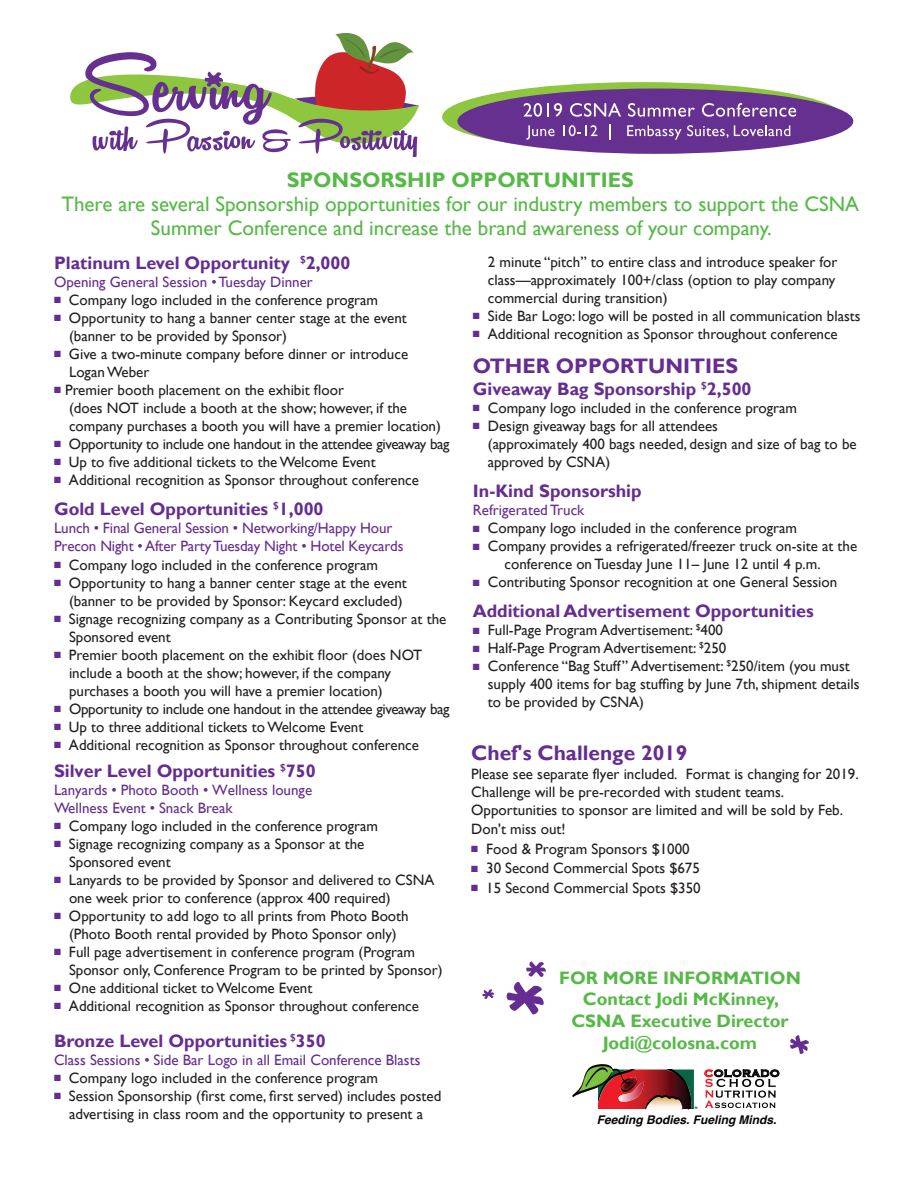
<style>
.page{position:relative;width:918px;height:1188px;background:#fff}
.page>*{position:absolute;margin:0;border:0;box-sizing:border-box;transform-origin:0 0}
.t1{font:90px "Remachine Script Personal Use Only";color:#652d91;scale:1.06 1}
.t2{font:21px/24px "Gill Sans";color:#56b947;text-align:center}
.t3{font:700 21px "Gill Sans";color:#652d91}
.t4{font:700 21px "Gill Sans";color:#56b947}
.t5{font:700 18px "Gill Sans";color:#652d91}
.t6{font:700 18px "Gill Sans";color:#56b947}
.t7{font:15px/18px "Gill Sans";color:#231f20}
.t8{font:15px/18px "Gill Sans";color:#652d91}
.t9{font:15px "Gill Sans";letter-spacing:-.02em;color:#231f20}
.t10{font:13.05px "Copperplate Gothic Std 31 BC";color:#040503}
.t11{font:italic 700 12px "Helvetica";color:#040503}
.s1{color:#652d91}
.s2{color:#ee1b2b}
</style>
<div class="page">
<svg style="left:442px;top:82px;width:400px;height:70px;background:#8fbf49"></svg>
<div style="left:457px;top:89px;width:396px;height:65px;background:#663091;border-radius:50%"></div>
<svg style="left:524px;top:103px;width:38px;height:14px"></svg>
<svg style="left:570px;top:103px;width:51px;height:14px"></svg>
<svg style="left:628px;top:103px;width:67px;height:14px"></svg>
<svg style="left:702px;top:103px;width:94px;height:14px"></svg>
<svg style="left:526px;top:125px;width:29px;height:15px"></svg>
<svg style="left:563px;top:125px;width:34px;height:11px"></svg>
<svg style="left:609px;top:124px;width:1px;height:16px"></svg>
<svg style="left:627px;top:125px;width:163px;height:15px"></svg>
<svg style="left:70px;top:33px;width:350px;height:124px"></svg>
<svg style="left:572px;top:1064px;width:126px;height:45px"></svg>
<svg style="left:705px;top:1070px;width:74px;height:38px"></svg>
<p class="t4" style="left:287px;top:168px;width:349px">SPONSORSHIP OPPORTUNITIES</p>
<p class="t2" style="left:61px;top:193px;width:799px">There are several Sponsorship opportunities for our industry members to support the CSNA<br>Summer Conference and increase the brand awareness of your company.</p>
<p class="t5" style="left:54px;top:252px;width:298px">Platinum Level Opportunity <sup>$</sup>2,000</p>
<p class="t8" style="left:54px;top:273px;width:260px">Opening General Session • Tuesday Dinner</p>
<p class="t7" style="left:54px;top:291px;width:326px"><span class="s1">■</span> Company logo included in the conference program</p>
<p class="t7" style="left:54px;top:309px;width:354px"><span class="s1">■</span> Opportunity to hang a banner center stage at the event</p>
<p class="t7" style="left:69px;top:327px;width:220px">(banner to be provided by Sponsor)</p>
<p class="t7" style="left:54px;top:345px;width:356px"><span class="s1">■</span> Give a two-minute company before dinner or introduce</p>
<p class="t7" style="left:69px;top:363px;width:82px">Logan Weber</p>
<p class="t7" style="left:54px;top:381px;width:291px"><span class="s1">■</span> Premier booth placement on the exhibit floor</p>
<p class="t7" style="left:69px;top:399px;width:373px">(does NOT include a booth at the show; however, if the company purchases a booth you will have a premier location)</p>
<p class="t9" style="left:54px;top:435px;width:397px"><span class="s1">■</span> Opportunity to include one handout in the attendee giveaway bag</p>
<p class="t7" style="left:54px;top:453px;width:323px"><span class="s1">■</span> Up to five additional tickets to the Welcome Event</p>
<p class="t7" style="left:54px;top:471px;width:366px"><span class="s1">■</span> Additional recognition as Sponsor throughout conference</p>
<p class="t5" style="left:54px;top:499px;width:271px">Gold Level Opportunities <sup>$</sup>1,000</p>
<p class="t8" style="left:54px;top:520px;width:351px">Lunch • Final General Session • Networking/Happy Hour<br>Precon Night • After Party Tuesday Night • Hotel Keycards</p>
<p class="t7" style="left:54px;top:556px;width:326px"><span class="s1">■</span> Company logo included in the conference program</p>
<p class="t7" style="left:54px;top:574px;width:354px"><span class="s1">■</span> Opportunity to hang a banner center stage at the event</p>
<p class="t7" style="left:69px;top:592px;width:335px">(banner to be provided by Sponsor: Keycard excluded)</p>
<p class="t7" style="left:69px;top:610px;width:379px;text-indent:-15px"><span class="s1">■</span> Signage recognizing company as a Contributing Sponsor at the<br>Sponsored event</p>
<p class="t7" style="left:69px;top:646px;width:355px;text-indent:-15px"><span class="s1">■</span> Premier booth placement on the exhibit floor (does NOT include a booth at the show; however, if the company</p>
<p class="t7" style="left:69px;top:682px;width:315px">purchases a booth you will have a premier location)</p>
<p class="t9" style="left:54px;top:700px;width:397px"><span class="s1">■</span> Opportunity to include one handout in the attendee giveaway bag</p>
<p class="t7" style="left:54px;top:718px;width:311px"><span class="s1">■</span> Up to three additional tickets to Welcome Event</p>
<p class="t7" style="left:54px;top:736px;width:366px"><span class="s1">■</span> Additional recognition as Sponsor throughout conference</p>
<p class="t5" style="left:54px;top:760px;width:263px">Silver Level Opportunities <sup>$</sup>750</p>
<p class="t8" style="left:54px;top:781px;width:260px">Lanyards • Photo Booth • Wellness lounge<br>Wellness Event • Snack Break</p>
<p class="t7" style="left:54px;top:817px;width:326px"><span class="s1">■</span> Company logo included in the conference program</p>
<p class="t7" style="left:54px;top:835px;width:312px"><span class="s1">■</span> Signage recognizing company as a Sponsor at the</p>
<p class="t7" style="left:69px;top:853px;width:103px">Sponsored event</p>
<p class="t7" style="left:69px;top:871px;width:367px;text-indent:-15px"><span class="s1">■</span> Lanyards to be provided by Sponsor and delivered to CSNA one week prior to conference (approx 400 required)</p>
<p class="t7" style="left:54px;top:907px;width:356px"><span class="s1">■</span> Opportunity to add logo to all prints from Photo Booth</p>
<p class="t7" style="left:69px;top:925px;width:329px">(Photo Booth rental provided by Photo Sponsor only)</p>
<p class="t7" style="left:69px;top:943px;width:375px;text-indent:-15px"><span class="s1">■</span> Full page advertisement in conference program (Program<br>Sponsor only, Conference Program to be printed by Sponsor)</p>
<p class="t7" style="left:54px;top:979px;width:260px"><span class="s1">■</span> One additional ticket to Welcome Event</p>
<p class="t7" style="left:54px;top:997px;width:366px"><span class="s1">■</span> Additional recognition as Sponsor throughout conference</p>
<p class="t5" style="left:54px;top:1030px;width:273px">Bronze Level Opportunities <sup>$</sup>350</p>
<p class="t8" style="left:54px;top:1051px;width:368px">Class Sessions • Side Bar Logo in all Email Conference Blasts</p>
<p class="t7" style="left:54px;top:1069px;width:326px"><span class="s1">■</span> Company logo included in the conference program</p>
<p class="t7" style="left:54px;top:1087px;width:389px;text-align:center"><span class="s1">■</span> Session Sponsorship (first come, first served) includes posted advertising in class room and the opportunity to present a</p>
<p class="t7" style="left:488px;top:253px;width:351px">2 minute “pitch” to entire class and introduce speaker for</p>
<p class="t7" style="left:488px;top:271px;width:349px">class—approximately 100+/class (option to play company commercial during transition)</p>
<p class="t7" style="left:473px;top:307px;width:389px"><span class="s1">■</span> Side Bar Logo: logo will be posted in all communication blasts</p>
<p class="t7" style="left:473px;top:325px;width:366px"><span class="s1">■</span> Additional recognition as Sponsor throughout conference</p>
<p class="t3" style="left:473px;top:353px;width:267px">OTHER OPPORTUNITIES</p>
<p class="t5" style="left:473px;top:378px;width:280px">Giveaway Bag Sponsorship <sup>$</sup>2,500</p>
<p class="t7" style="left:473px;top:399px;width:326px"><span class="s1">■</span> Company logo included in the conference program</p>
<p class="t7" style="left:473px;top:417px;width:247px"><span class="s1">■</span> Design giveaway bags for all attendees</p>
<p class="t7" style="left:488px;top:435px;width:370px">(approximately 400 bags needed, design and size of bag to be approved by CSNA)</p>
<p class="t5" style="left:473px;top:480px;width:170px">In-Kind Sponsorship</p>
<p class="t8" style="left:473px;top:501px;width:113px">Refrigerated Truck</p>
<p class="t7" style="left:473px;top:519px;width:326px"><span class="s1">■</span> Company logo included in the conference program</p>
<p class="t7" style="left:473px;top:537px;width:386px"><span class="s1">■</span> Company provides a refrigerated/freezer truck on-site at the</p>
<p class="t7" style="left:505px;top:555px;width:318px">conference on Tuesday June 11– June 12 until 4 p.m.</p>
<p class="t7" style="left:473px;top:573px;width:366px"><span class="s1">■</span> Contributing Sponsor recognition at one General Session</p>
<p class="t5" style="left:473px;top:600px;width:343px">Additional Advertisement Opportunities</p>
<p class="t7" style="left:473px;top:621px;width:252px"><span class="s1">■</span> Full-Page Program Advertisement: <sup>$</sup>400</p>
<p class="t7" style="left:473px;top:639px;width:255px"><span class="s1">■</span> Half-Page Program Advertisement: <sup>$</sup>250</p>
<p class="t7" style="left:488px;top:657px;width:373px;text-indent:-15px"><span class="s1">■</span> Conference “Bag Stuff” Advertisement: <sup>$</sup>250/item (you must supply 400 items for bag stuffing by June 7th, shipment details to be provided by CSNA)</p>
<p class="t3" style="left:471px;top:740px;width:218px">Chef's Challenge 2019</p>
<p class="t7" style="left:471px;top:765px;width:389px">Please see separate flyer included. Format is changing for 2019.<br>Challenge will be pre-recorded with student teams.<br>Opportunities to sponsor are limited and will be sold by Feb.</p>
<p class="t7" style="left:471px;top:820px;width:96px">Don't miss out!</p>
<p class="t7" style="left:471px;top:840px;width:220px"><span class="s1">■</span> Food &amp; Program Sponsors $1000</p>
<p class="t7" style="left:471px;top:859px;width:230px"><span class="s1">■</span> 30 Second Commercial Spots $675</p>
<p class="t7" style="left:471px;top:879px;width:231px"><span class="s1">■</span> 15 Second Commercial Spots $350</p>
<p class="t1" style="left:521px;top:921px;width:31px">*</p>
<p class="t6" style="left:559px;top:967px;width:243px">FOR MORE INFORMATION</p>
<p class="t6" style="left:583px;top:989px;width:197px">Contact Jodi McKinney,</p>
<p class="t6" style="left:571px;top:1010px;width:219px">CSNA Executive Director</p>
<p class="t6" style="left:603px;top:1032px;width:156px">Jodi@colosna.com</p>
<p class="t10" style="left:704px;top:1067px;width:77px"><span class="s2">C</span>OLORADO</p>
<p class="t11" style="left:597px;top:1110px;width:181px">Feeding Bodies. Fueling Minds.</p>
</div>
